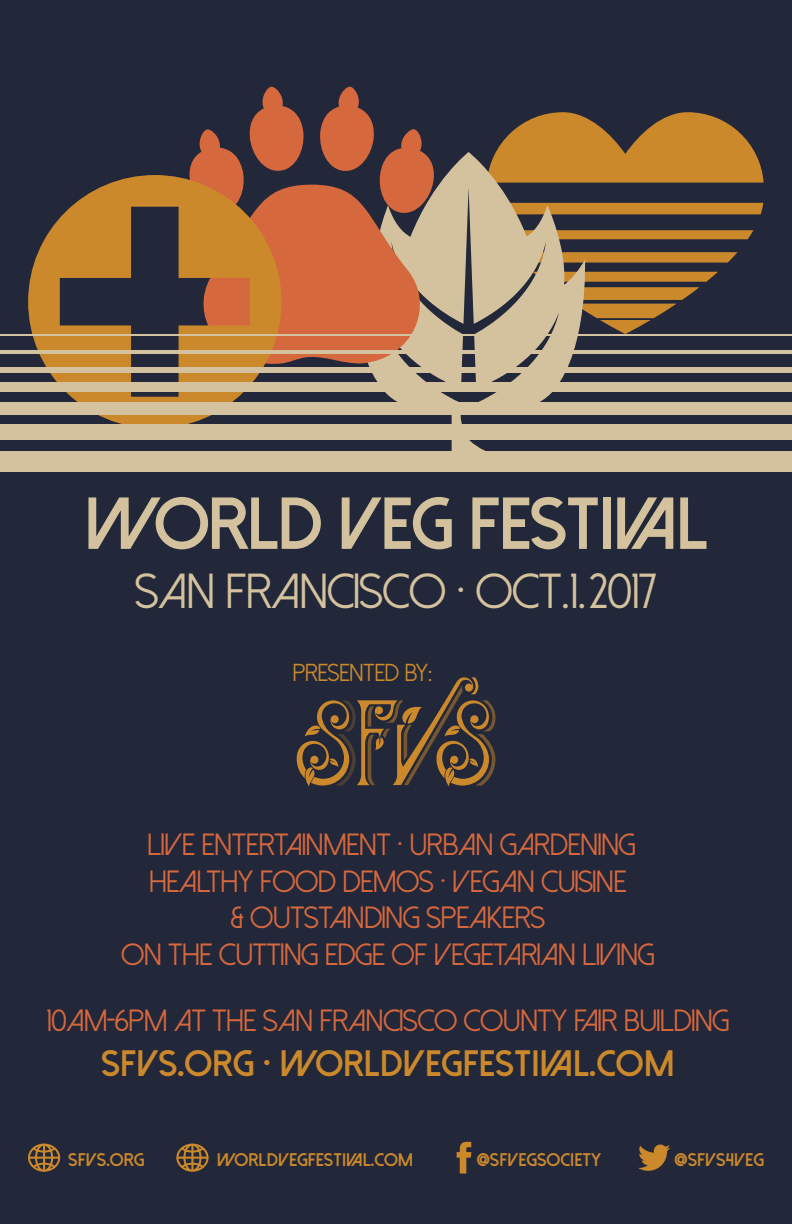
<style>
.page{position:relative;width:792px;height:1224px;background:#222739}
.page>*{position:absolute;margin:0;border:0;box-sizing:border-box;transform-origin:0 0}
.t1{font:800 73.6px "Dolce Vita";letter-spacing:-.025em;color:#d3c29d}
.t2{font:49px "Dolce Vita";color:#d3c29d}
.t3{font:800 36.8px "Dolce Vita";color:#cb892c}
.t4{font:30.6px/36.8px "Dolce Vita";color:#d6683e;text-align:center}
.t5{font:24.6px "Dolce Vita";color:#cb892c}
.t6{font:800 18.4px "Dolce Vita";color:#cb892c}
</style>
<div class="page">
<svg style="left:496px;top:112px;width:268px;height:71px"></svg>
<svg style="left:588px;top:230px;width:165px;height:9px"></svg>
<svg style="left:588px;top:252px;width:150px;height:11px;background:#bb802d"></svg>
<svg style="left:588px;top:272px;width:130px;height:62px"></svg>
<div style="left:588px;top:203px;width:175px;height:11px;background:#cb892c"></div>
<svg style="left:349px;top:152px;width:239px;height:299px;fill:#d3c29d"></svg>
<svg style="left:282px;top:185px;width:153px;height:181px;background:#cb744f"></svg>
<svg style="left:189px;top:86px;width:116px;height:129px"></svg>
<svg style="left:319px;top:86px;width:117px;height:129px"></svg>
<svg style="left:28px;top:175px;width:254px;height:249px;fill:#cb892c"></svg>
<div style="left:0;top:451px;width:792px;height:20px;background:#d3c29d"></div>
<div style="left:0;top:424px;width:792px;height:16px;background:#d3c29d"></div>
<div style="left:0;top:402px;width:792px;height:13px;background:#d3c29d"></div>
<div style="left:0;top:382px;width:792px;height:10px;background:#d3c29d"></div>
<div style="left:0;top:367px;width:792px;height:5px;background:#d3c29d"></div>
<hr style="left:0;top:350px;width:792px;height:4px;background:#d3c29d">
<hr style="left:0;top:334px;width:792px;height:2px;background:#d3c29d">
<svg style="left:297px;top:677px;width:199px;height:110px"></svg>
<svg style="left:28px;top:1144px;width:32px;height:28px"></svg>
<svg style="left:176px;top:1144px;width:33px;height:28px"></svg>
<svg style="left:457px;top:1142px;width:14px;height:32px"></svg>
<svg style="left:638px;top:1145px;width:32px;height:26px"></svg>
<h1 class="t1" style="left:84px;top:486px;width:626px">WORLD VEG FESTIVAL</h1>
<h2 class="t2" style="left:135px;top:566px;width:523px">SAN FRANCISCO • OCT.1.2017</h2>
<p class="t5" style="left:293px;top:660px;width:141px">PRESENTED BY:</p>
<p class="t4" style="left:121px;top:826px;width:535px">LIVE ENTERTAINMENT • URBAN GARDENING HEALTHY FOOD DEMOS • VEGAN CUISINE<br>&amp; OUTSTANDING SPEAKERS<br>ON THE CUTTING EDGE OF VEGETARIAN LIVING</p>
<p class="t4" style="left:47px;top:1003px;width:684px">10AM-6PM AT THE SAN FRANCISCO COUNTY FAIR BUILDING</p>
<p class="t3" style="left:101px;top:1044px;width:575px">SFVS.ORG • WORLDVEGFESTIVAL.COM</p>
<p class="t6" style="left:68px;top:1150px;width:78px">SFVS.ORG</p>
<p class="t6" style="left:217px;top:1150px;width:198px">WORLDVEGFESTIVAL.COM</p>
<p class="t6" style="left:477px;top:1150px;width:126px">@SFVEGSOCIETY</p>
<p class="t6" style="left:675px;top:1150px;width:91px">@SFVS4VEG</p>
</div>
